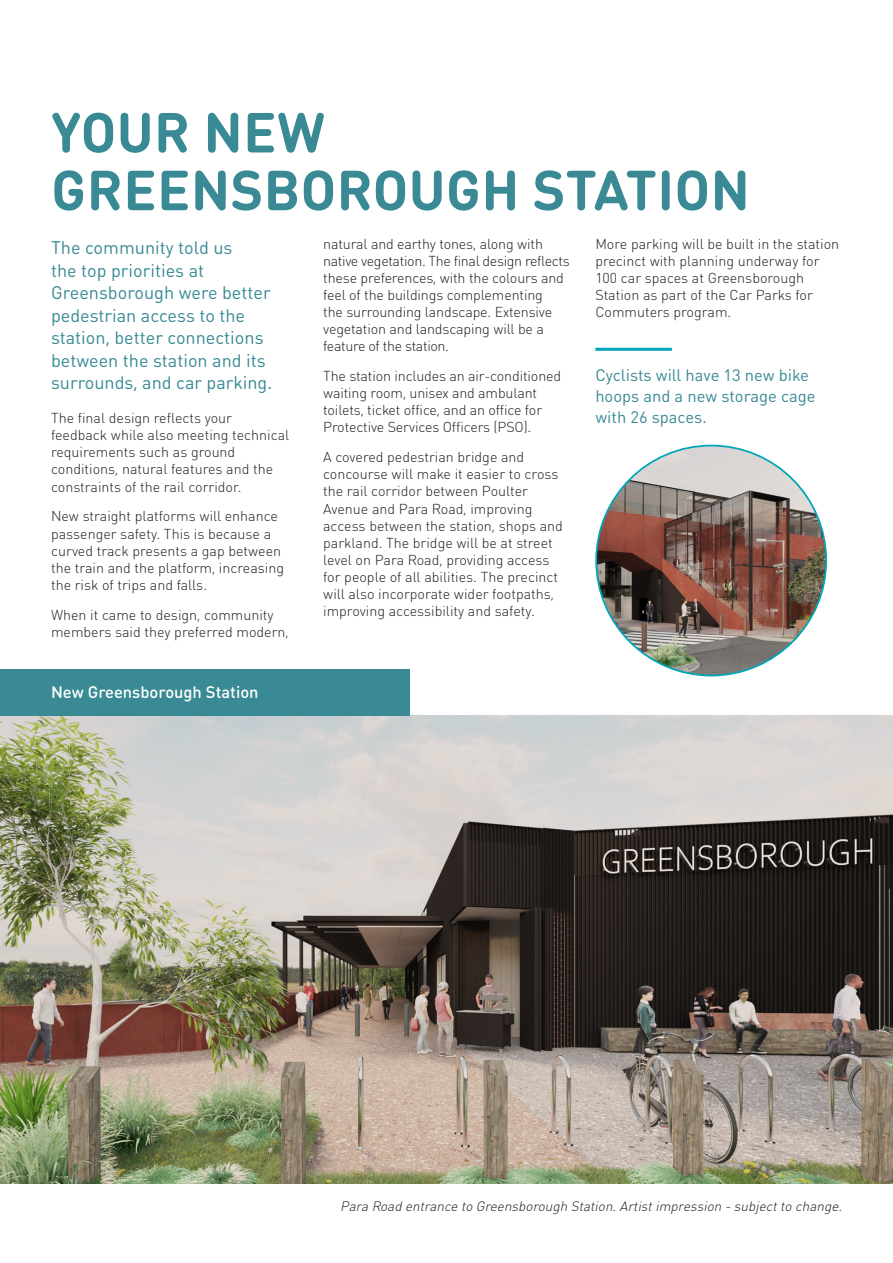
<style>
.page{position:relative;width:893px;height:1263px;background:#fff}
.page>*{position:absolute;margin:0;border:0;box-sizing:border-box;transform-origin:0 0}
.LX_Main_Heading{font:700 55.5px/57.8px "DIN Round OT";letter-spacing:.005em;color:#398a94}
.LX_intro{font:18px/22.5px "DIN Round OT";color:#398a94}
.LX_Pull_Quote{font:16.5px/21px "DIN Round OT";color:#398a94}
.t1{font:500 16.5px "DIN Round OT";color:#fff}
.LX_Body{font:300 14.25px/17.1px "DIN Round OT";color:#231f20}
.LX_Caption{font:italic 300 13.5px "DIN Round OT";color:#231f20}
</style>
<div class="page">
<hr style="left:595px;top:348px;width:77px;height:3px;background:#00a6b9">
<img style="left:0;top:715px;width:893px;height:469px">
<hr style="left:892px;top:669px;width:1px;height:46px;background:#398a94">
<div style="left:0;top:669px;width:409px;height:46px;background:#398a94"></div>
<img style="left:596px;top:446px;width:230px;height:229px;border-radius:115px">
<p class="LX_Main_Heading" style="left:51px;top:103px;width:700px">YOUR NEW<br>GREENSBOROUGH STATION</p>
<p class="LX_intro" style="left:51px;top:236px;width:223px">The community told us<br>the top priorities at<br>Greensborough were better pedestrian access to the station, better connections between the station and its surrounds, and car parking.</p>
<p class="LX_Body" style="left:51px;top:409px;width:240px">The final design reflects your feedback while also meeting technical requirements such as ground conditions, natural features and the constraints of the rail corridor.</p>
<p class="LX_Body" style="left:51px;top:508px;width:235px">New straight platforms will enhance passenger safety. This is because a curved track presents a gap between the train and the platform, increasing the risk of trips and falls.</p>
<p class="LX_Body" style="left:51px;top:606px;width:239px">When it came to design, community members said they preferred modern,</p>
<p class="LX_Body" style="left:323px;top:235px;width:248px">natural and earthy tones, along with native vegetation. The final design reflects these preferences, with the colours and feel of the buildings complementing<br>the surrounding landscape. Extensive vegetation and landscaping will be a feature of the station.</p>
<p class="LX_Body" style="left:323px;top:367px;width:240px">The station includes an air-conditioned waiting room, unisex and ambulant toilets, ticket office, and an office for Protective Services Officers (PSO).</p>
<p class="LX_Body" style="left:323px;top:448px;width:241px">A covered pedestrian bridge and concourse will make it easier to cross the rail corridor between Poulter Avenue and Para Road, improving access between the station, shops and parkland. The bridge will be at street level on Para Road, providing access for people of all abilities. The precinct will also incorporate wider footpaths, improving accessibility and safety.</p>
<p class="LX_Body" style="left:595px;top:235px;width:245px">More parking will be built in the station precinct with planning underway for<br>100 car spaces at Greensborough<br>Station as part of the Car Parks for<br>Commuters program.</p>
<p class="LX_Pull_Quote" style="left:595px;top:364px;width:222px">Cyclists will have 13 new bike hoops and a new storage cage with 26 spaces.</p>
<p class="t1" style="left:51px;top:682px;width:209px">New Greensborough Station</p>
<p class="LX_Caption" style="left:340px;top:1198px;width:506px">Para Road entrance to Greensborough Station.Artistimpression -subjectto change.</p>
</div>
